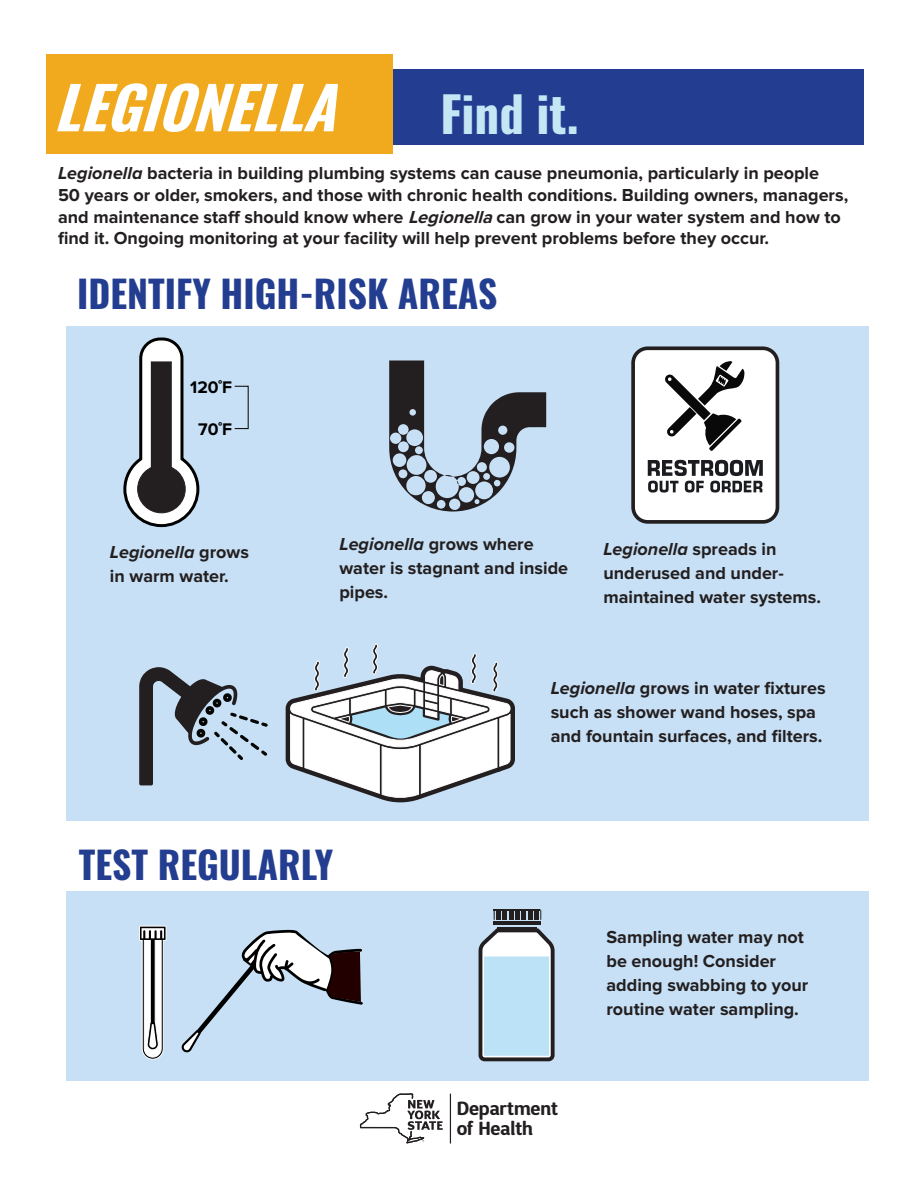
<style>
.page{position:relative;width:918px;height:1188px;background:#fff}
.page>*{position:absolute;margin:0;border:0;box-sizing:border-box;transform-origin:0 0}
.t1{font:italic 700 58.5px "Oswald";color:#fff}
.t2{font:700 49.05px "Oswald";color:#c4e6f5}
.t3{font:700 37.5px "Oswald";color:#233e90}
.t4{font:700 19.05px/19.2px "D Sari";letter-spacing:-.01em;color:#231f20}
.t5{font:700 18px/24px "Proxima Nova";color:#231f20}
.t6{font:700 17.4px "Proxima Nova";color:#000}
.s1{font-style:italic}
</style>
<div class="page">
<div style="left:56px;top:69px;width:808px;height:75px;background:#233e90"></div>
<div style="left:47px;top:55px;width:346px;height:99px;background:#f1aa1e"></div>
<div style="left:66px;top:891px;width:803px;height:190px;background:#c7e0f5"></div>
<svg style="left:139px;top:926px;width:27px;height:133px"></svg>
<svg style="left:182px;top:930px;width:181px;height:122px"></svg>
<svg style="left:478px;top:909px;width:77px;height:153px"></svg>
<hr style="left:493px;top:909px;width:47px;height:2px;background:#231f20">
<div style="left:66px;top:327px;width:803px;height:494px;background:#c7e0f5"></div>
<svg style="left:123px;top:337px;width:77px;height:191px"></svg>
<div style="left:151px;top:362px;width:20px;height:109px;background:#231f20"></div>
<div style="left:151px;top:362px;width:21px;height:109px;border:1px solid #231f20"></div>
<div style="left:633px;top:348px;width:144px;height:174px;background:#fff;border-radius:15px"></div>
<svg style="left:648px;top:460px;width:115px;height:33px"></svg>
<svg style="left:665px;top:361px;width:80px;height:90px"></svg>
<div style="left:631px;top:346px;width:148px;height:178px;border:4px solid #231f20;border-radius:15px"></div>
<svg style="left:285px;top:644px;width:230px;height:159px"></svg>
<svg style="left:139px;top:667px;width:129px;height:118px"></svg>
<svg style="left:389px;top:360px;width:157px;height:152px"></svg>
<hr style="left:450px;top:1094px;width:1px;height:50px;background:#231f20">
<svg style="left:360px;top:1093px;width:83px;height:50px"></svg>
<p class="t1" style="left:54px;top:77px;width:311px">LEGIONELLA</p>
<p class="t2" style="left:440px;top:89px;width:140px">Find it.</p>
<p class="t5" style="left:58px;top:163px;width:792px;line-height:21.6px"><span class="s1">Legionella</span> bacteria in building plumbing systems can cause pneumonia, particularly in people<br>50 years or older, smokers, and those with chronic health conditions. Building owners, managers, and maintenance staff should know where <span class="s1">Legionella</span>can grow in your water system and how to find it. Ongoing monitoring at your facility will help prevent problems before they occur.</p>
<p class="t3" style="left:77px;top:275px;width:422px">IDENTIFY HIGH-RISK AREAS</p>
<p class="t6" style="left:190px;top:377px;width:44px">120˚F</p>
<p class="t6" style="left:198px;top:419px;width:35px">70˚F</p>
<p class="t5" style="left:110px;top:540px;width:140px"><span class="s1">Legionella</span> grows in warm water.</p>
<p class="t5" style="left:339px;top:532px;width:230px"><span class="s1">Legionella</span> grows where water is stagnant and inside pipes.</p>
<p class="t5" style="left:603px;top:538px;width:219px"><span class="s1">Legionella</span> spreads in underused and under&shy;maintained water systems.</p>
<p class="t5" style="left:551px;top:677px;width:276px"><span class="s1">Legionella</span> grows in water fixtures such as shower wand hoses, spa and fountain surfaces, and filters.</p>
<p class="t3" style="left:79px;top:845px;width:256px">TEST REGULARLY</p>
<p class="t4" style="left:457px;top:1099px;width:103px">Department of Health</p>
<p class="t5" style="left:606px;top:925px;width:203px">Sampling water may not be enough! Consider adding swabbing to your routine water sampling.</p>
</div>
